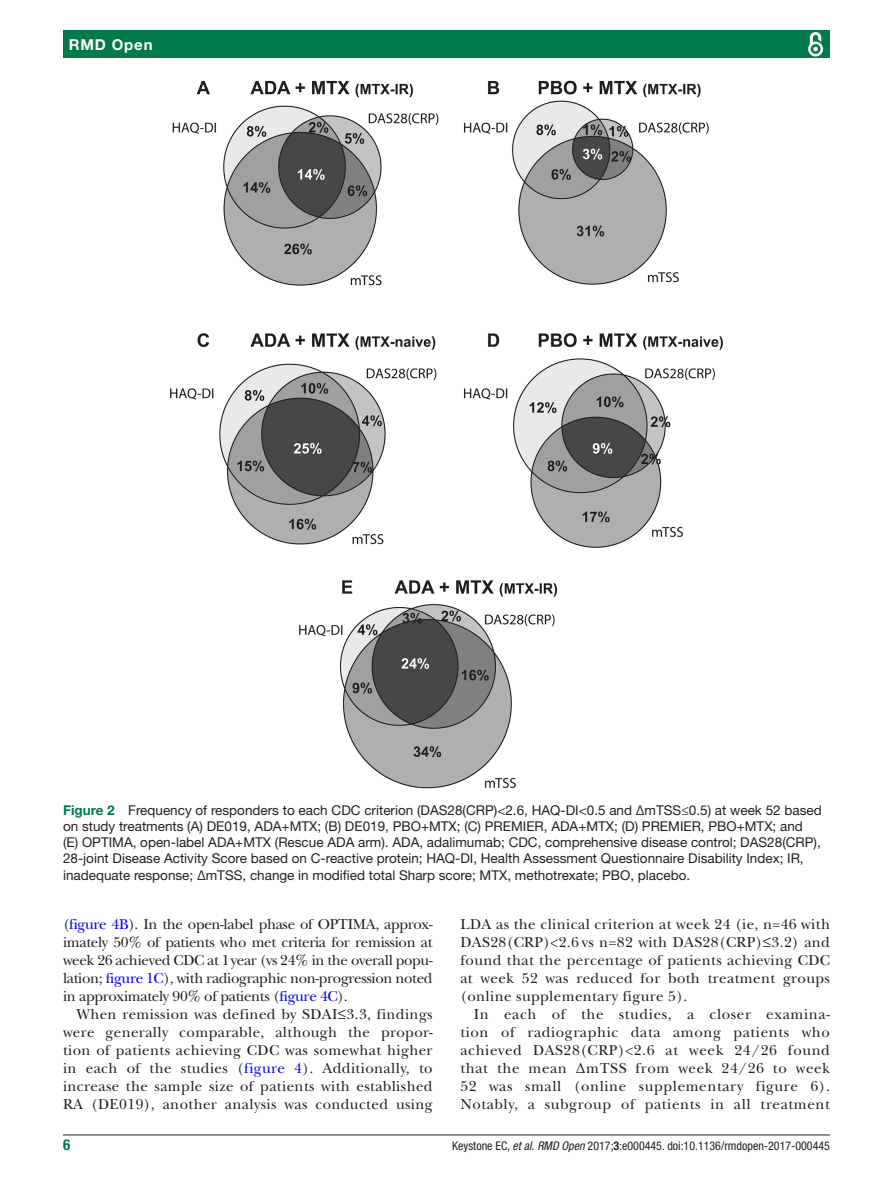
<style>
.page{position:relative;width:893px;height:1191px;background:#fff}
.page>*{position:absolute;margin:0;border:0;box-sizing:border-box;transform-origin:0 0}
.t1{font:15px/18px "New Baskerville";letter-spacing:.025em;color:#231f20;text-align:justify}
.t2{font:700 15px "Helvetica Neue LT Std";letter-spacing:.055em;color:#fff}
.t3{font:700 condensed 15px "Helvetica Neue LT Std";color:#007a4b}
.t4{font:13.5px/16.2px "Helvetica Neue LT Std";color:#231f20}
.t5{font:condensed 12px "Helvetica Neue LT Std";color:#231f20}
.s1{font-weight:700;color:#007a4b}
.s2{color:#00f}
.s3{font-family:"Times New Roman"}
.s4{font-style:italic}
.s5{font-weight:700}
</style>
<div class="page">
<hr style="left:63px;top:1134px;width:767px;height:1px;background:#231f20">
<div style="left:63px;top:31px;width:767px;height:27px;background:#007a4b"></div>
<svg style="left:808px;top:32px;width:16px;height:25px"></svg>
<div style="left:812px;top:45px;width:7px;height:8px;border:1px solid #007a4b;border-radius:50%"></div>
<img style="left:170px;top:80px;width:553px;height:709px">
<p class="t2" style="left:69px;top:35px;width:85px">RMD Open</p>
<p class="t4" style="left:63px;top:801px;width:760px"><span class="s1">Figure 2</span> Frequency of responders to each CDC criterion (DAS28(CRP)&lt;2.6, HAQ-DI&lt;0.5 and ΔmTSS≤0.5) at week 52 based on study treatments (A) DE019, ADA+MTX; (B) DE019, PBO+MTX; (C) PREMIER, ADA+MTX; (D) PREMIER, PBO+MTX; and<br>(E) OPTIMA, open-label ADA+MTX (Rescue ADA arm). ADA, adalimumab; CDC, comprehensive disease control; DAS28(CRP), 28-joint Disease Activity Score based on C-reactive protein; HAQ-DI, Health Assessment Questionnaire Disability Index; IR, inadequate response; ΔmTSS, change in modified total Sharp score; MTX, methotrexate; PBO, placebo.</p>
<p class="t1" style="left:63px;top:915px;width:371px">(<span class="s2">figure 4B</span>). In the open-label phase of OPTIMA, approx&shy;imately 50% of patients who met criteria for remission at week 26 achieved CDC at 1year (vs 24% in the overall popu&shy;lation; <span class="s2">figure 1C</span>), with radiographic non-progression noted in approximately 90% of patients (<span class="s2">figure 4C</span>).</p>
<p class="t1" style="left:63px;top:1005px;width:371px;text-indent:13px">When remission was defined by SDAI≤3.3, findings were generally comparable, although the propor&shy;tion of patients achieving CDC was somewhat higher in each of the studies (<span class="s2">figure 4</span>). Additionally, to increase the sample size of patients with established RA (DE019), another analysis was conducted using</p>
<p class="t1" style="left:460px;top:915px;width:371px">LDA as the clinical criterion at week 24 (ie, n=46 with DAS28(CRP)&lt;2.6 vs n=82 with DAS28(CRP)≤3.2) and found that the percentage of patients achieving CDC at week 52 was reduced for both treatment groups (online supplementary figure 5).</p>
<p class="t1" style="left:460px;top:1005px;width:371px;text-indent:14px">In each of the studies, a closer examina&shy;tion of radiographic data among patients who achieved DAS28(CRP)&lt;2.6 at week 24/26 found that the mean <span class="s3">Δ</span>mTSS from week 24/26 to week 52 was small (online supplementary figure 6).<br>Notably, a subgroup of patients in all treatment</p>
<p class="t3" style="left:63px;top:1135px;width:9px">6</p>
<p class="t5" style="left:452px;top:1138px;width:379px">Keystone EC, <span class="s4">et al</span>. <span class="s4">RMD Open</span> 2017;<span class="s5">3</span>:e000445. doi:10.1136/rmdopen-2017-000445</p>
</div>
